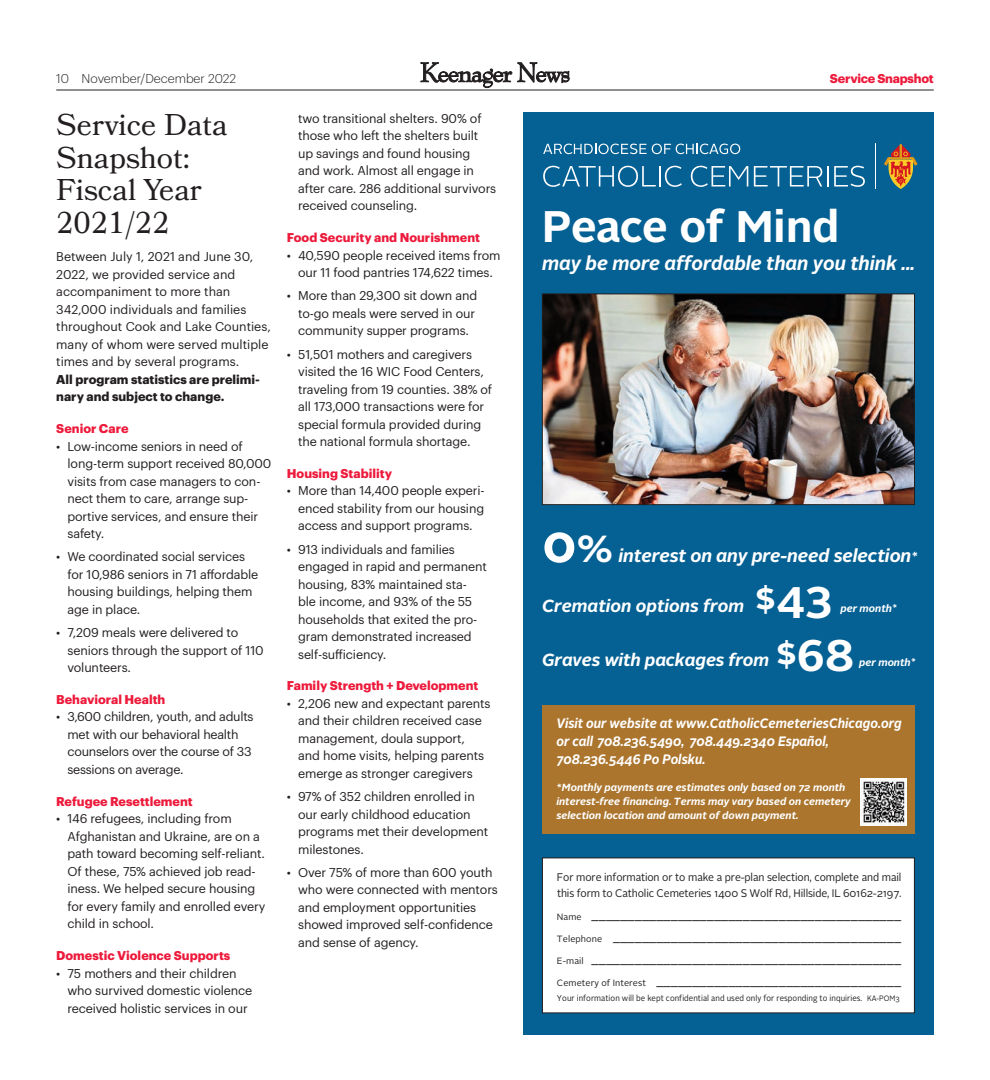
<style>
.page{position:relative;width:990px;height:1080px;background:#fff}
.page>*{position:absolute;margin:0;border:0;box-sizing:border-box;transform-origin:0 0}
.t1{font:700 51.88px "Alright Sans";color:#fff}
.t2{font:700 44.12px "Alright Sans";color:#fff}
.Header_24_26{font:30px/32.5px "Bookmania";color:#231f20}
.t3{font:italic 700 19.5px "Alright Sans";letter-spacing:-.005em;color:#fff}
.t4{font:italic 700 18.12px "Alright Sans";letter-spacing:-.005em;color:#fff}
.t5{font:italic 700 17.5px "Alright Sans";color:#fff}
.t6{font:italic 700 13.62px/18.1px "Alright Sans";color:#fff;scale:.92 1}
.t7{font:13px/21.8px "Alright Sans";color:#231f20;text-align:justify}
.story_para_1{font:12.5px/17.5px "Graphik";letter-spacing:-.01em;color:#231f20}
.section_header{font:700 12.5px "Graphik";color:#ed1a3b}
.t8{font:300 12.5px "Graphik";color:#231f20}
.section_header-2{font:700 12.5px "Graphik";letter-spacing:-.02em;color:#ed1a3b}
.t9{font:11px/15.6px "Alright Sans";letter-spacing:-.015em;color:#231f20;scale:.95 1}
.t10{font:italic 700 10.38px/14.2px "Alright Sans";color:#fff}
.t11{font:8.38px "Alright Sans";letter-spacing:.005em;color:#231f20;scale:.93 1}
.s1{font-weight:700}
.s2{font-size:46.75px}
.s3{font-size:14.25px}
.s4{font-style:normal;font-size:36.38px}
.s5{font-style:normal;font-size:44.12px}
.s6{font-size:11px}
.s7{font-size:11.62px}
.s8{font-size:9.12px}
.s9{font-size:7.75px}
</style>
<div class="page">
<hr style="left:56px;top:90px;width:878px;height:1px;background:#231f20">
<svg style="left:421px;top:62px;width:148px;height:26px"></svg>
<div style="left:523px;top:113px;width:411px;height:922px;background:#056093"></div>
<svg style="left:543px;top:166px;width:113px;height:21px;background:#337da6"></svg>
<hr style="left:659px;top:166px;width:2px;height:21px;background:#fff">
<svg style="left:665px;top:166px;width:17px;height:21px"></svg>
<svg style="left:691px;top:166px;width:57px;height:21px"></svg>
<svg style="left:754px;top:166px;width:68px;height:21px"></svg>
<hr style="left:827px;top:166px;width:2px;height:21px;background:#fff">
<svg style="left:834px;top:166px;width:31px;height:21px"></svg>
<svg style="left:543px;top:144px;width:197px;height:10px;background:#4b8cb1"></svg>
<hr style="left:875px;top:144px;width:1px;height:45px;background:#fff">
<svg style="left:884px;top:144px;width:34px;height:45px;background:#7e6d55"></svg>
<img style="left:544px;top:296px;width:369px;height:207px">
<div style="left:542px;top:294px;width:373px;height:211px;border:1px solid #231f20"></div>
<div style="left:542px;top:706px;width:373px;height:128px;background:#ab752e"></div>
<div style="left:543px;top:858px;width:371px;height:155px;background:#fff"></div>
<img style="left:860px;top:779px;width:47px;height:47px">
<p class="t8" style="left:56px;top:69px;width:182px">10 November/December 2022</p>
<p class="section_header-2" style="left:830px;top:69px;width:105px">Service Snapshot</p>
<p class="Header_24_26" style="left:56px;top:109px;width:173px">Service Data<br>Snapshot:<br>Fiscal Year<br>2021/22</p>
<p class="story_para_1" style="left:56px;top:247px;width:216px">Between July 1, 2021 and June 30,<br>2022, we provided service and accompaniment to more than<br>342,000 individuals and families throughout Cook and Lake Counties, many of whom were served multiple times and by several programs.<br><span class="s1">All program statistics are prelimi&shy;nary and subject to change.</span></p>
<p class="section_header" style="left:56px;top:419px;width:74px">Senior Care</p>
<p class="story_para_1" style="left:68px;top:437px;width:205px;text-indent:-11px">• Low-income seniors in need of long-term support received 80,000 visits from case managers to con&shy;nect them to care, arrange sup&shy;portive services, and ensure their safety.</p>
<p class="story_para_1" style="left:68px;top:547px;width:192px;text-indent:-11px">• We coordinated social services for 10,986 seniors in 71 affordable housing buildings, helping them age in place.</p>
<p class="story_para_1" style="left:68px;top:623px;width:198px;text-indent:-11px">• 7,209 meals were delivered to seniors through the support of 110 volunteers.</p>
<p class="section_header" style="left:56px;top:690px;width:111px">Behavioral Health</p>
<p class="story_para_1" style="left:68px;top:707px;width:188px;text-indent:-11px">• 3,600 children, youth, and adults met with our behavioral health counselors over the course of 33 sessions on average.</p>
<p class="section_header" style="left:56px;top:792px;width:138px">Refugee Resettlement</p>
<p class="story_para_1" style="left:68px;top:809px;width:199px;text-indent:-11px">• 146 refugees, including from<br>Afghanistan and Ukraine, are on a path toward becoming self-reliant.<br>Of these, 75% achieved job read&shy;iness. We helped secure housing for every family and enrolled every child in school.</p>
<p class="section_header" style="left:56px;top:946px;width:176px">Domestic Violence Supports</p>
<p class="story_para_1" style="left:68px;top:963px;width:186px;text-indent:-11px">• 75 mothers and their children who survived domestic violence received holistic services in our</p>
<p class="story_para_1" style="left:298px;top:109px;width:200px">two transitional shelters. 90% of those who left the shelters built up savings and found housing<br>and work. Almost all engage in after care. 286 additional survivors received counseling.</p>
<p class="section_header" style="left:287px;top:228px;width:195px">Food Security and Nourishment</p>
<p class="story_para_1" style="left:287px;top:245px;width:215px;text-align:center">• 40,590 people received items from our 11 food pantries 174,622 times.</p>
<p class="story_para_1" style="left:298px;top:286px;width:181px;text-indent:-11px">• More than 29,300 sit down and to-go meals were served in our community supper programs.</p>
<p class="story_para_1" style="left:298px;top:344px;width:196px;text-indent:-11px">• 51,501 mothers and caregivers visited the 16 WIC Food Centers, traveling from 19 counties. 38% of all 173,000 transactions were for special formula provided during the national formula shortage.</p>
<p class="section_header" style="left:287px;top:464px;width:107px">Housing Stability</p>
<p class="story_para_1" style="left:298px;top:481px;width:188px;text-align:justify;text-indent:-11px">• More than 14,400 people experi&shy;enced stability from our housing access and support programs.</p>
<p class="story_para_1" style="left:298px;top:539px;width:190px;text-indent:-11px">• 913 individuals and families engaged in rapid and permanent housing, 83% maintained sta&shy;ble income, and 93% of the 55 households that exited the pro&shy;gram demonstrated increased self-sufficiency.</p>
<p class="section_header" style="left:287px;top:676px;width:193px">Family Strength + Development</p>
<p class="story_para_1" style="left:298px;top:694px;width:194px;text-indent:-11px">• 2,206 new and expectant parents and their children received case management, doula support,<br>and home visits, helping parents emerge as stronger caregivers</p>
<p class="story_para_1" style="left:298px;top:787px;width:192px;text-indent:-11px">• 97% of 352 children enrolled in our early childhood education programs met their development milestones.</p>
<p class="story_para_1" style="left:298px;top:862px;width:201px;text-indent:-11px">• Over 75% of more than 600 youth who were connected with mentors and employment opportunities showed improved self-confidence and sense of agency.</p>
<h2 class="t2" style="left:542px;top:195px;width:298px">Peace of Mind</h2>
<h3 class="t3" style="left:542px;top:250px;width:375px">may be more affordable than you think ...</h3>
<h1 class="t1" style="left:542px;top:508px;width:73px">0<span class="s2">%</span></h1>
<h3 class="t4" style="left:618px;top:543px;width:301px">interest on any pre-need selection<span class="s3">*</span></h3>
<h3 class="t5" style="left:542px;top:593px;width:291px">Cremation options from <span class="s4">$</span><span class="s5">43</span></h3>
<p class="t10" style="left:840px;top:601px;width:58px">per month<span class="s6">*</span></p>
<h3 class="t5" style="left:542px;top:648px;width:314px">Graves with packages from <span class="s4">$</span><span class="s5">68</span></h3>
<p class="t10" style="left:859px;top:655px;width:58px">per month<span class="s6">*</span></p>
<p class="t6" style="left:556px;top:714px;width:377px">Visit our website at www.CatholicCemeteriesChicago.org or call 708.236.5490, 708.449.2340 Español,<br>708.236.5446 Po Polsku.</p>
<p class="t10" style="left:556px;top:780px;width:297px"><span class="s7">*</span>Monthly payments are estimates only based on 72 month interest-free financing. Terms may vary based on cemetery selection location and amount of down payment.</p>
<p class="t9" style="left:557px;top:870px;width:364px">For more information or to make a pre-plan selection, complete and mail this form to Catholic Cemeteries 1400 S Wolf Rd, Hillside, IL 60162-2197.</p>
<p class="t7" style="left:557px;top:905px;width:346px"><span class="s8">Name</span> ___________________________________________ <span class="s8">Telephone</span> ________________________________________ <span class="s8">E-mail</span> ___________________________________________ <span class="s8">Cemetery of Interest</span> __________________________________</p>
<p class="t11" style="left:557px;top:993px;width:370px">Your information will be kept confidential and used only for responding to inquiries. <span class="s9">KA-POM3</span></p>
</div>
